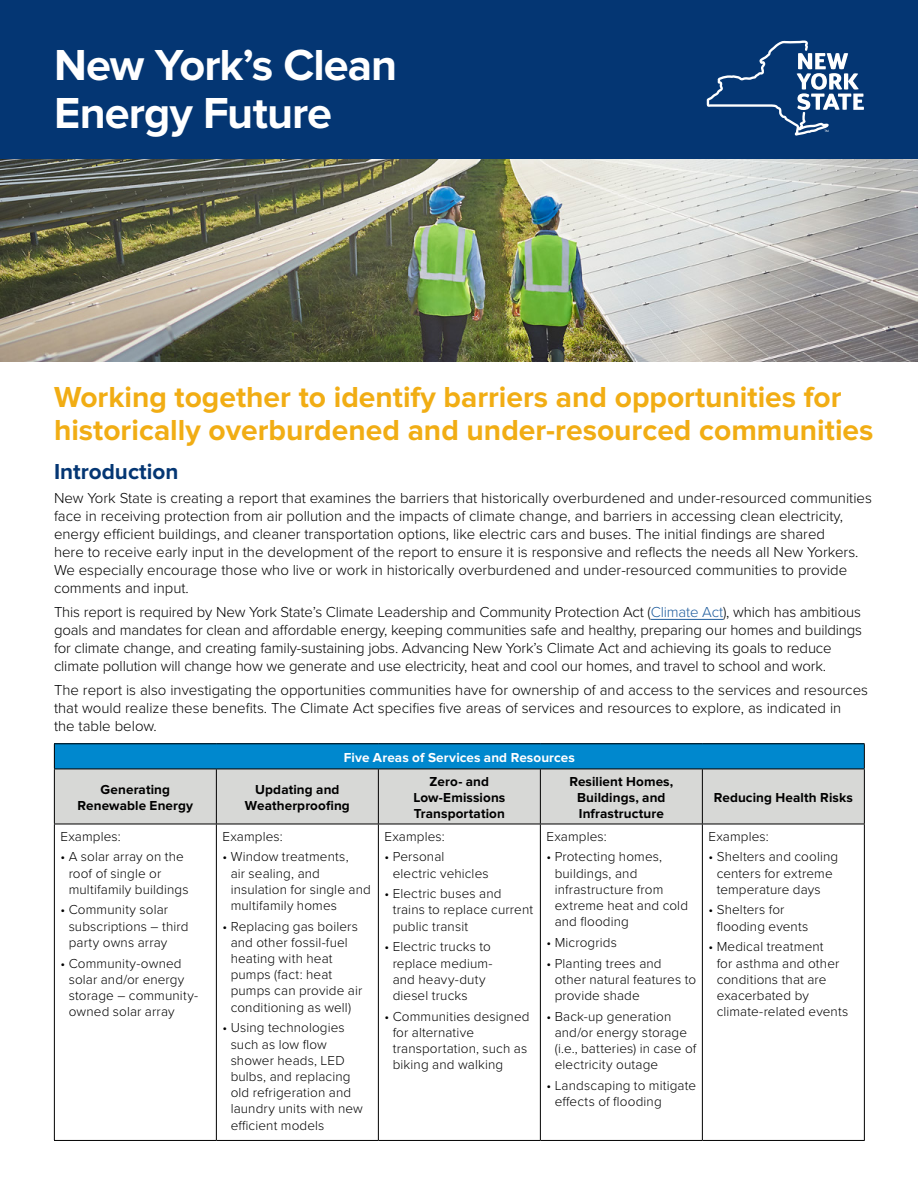
<style>
.page{position:relative;width:918px;height:1188px;background:#fff}
.page>*{position:absolute;margin:0;border:0;box-sizing:border-box;transform-origin:0 0}
.t1{font:700 45px/48px "Proxima Nova";letter-spacing:-.02em;color:#fff}
.Headline{font:700 30px/33px "Proxima Nova";color:#f1ad14}
.Sub_1_-_Match_Header{font:700 22.5px "Proxima Nova";color:#043673}
.Body{font:300 15px/18px "Proxima Nova";color:#000}
.Contact_info{font:300 13.5px/16.2px "Proxima Nova";letter-spacing:.01em;color:#000}
.Contact_info-2{font:700 13.5px/16.2px "Proxima Nova";letter-spacing:.01em;color:#000;text-align:center}
.Contact_info-3{font:700 13.5px "Proxima Nova";letter-spacing:.01em;color:#fff}
.s1{color:#215e9e}
</style>
<div class="page">
<div style="left:0;top:0;width:918px;height:160px;background:#043673"></div>
<hr style="left:651px;top:619px;width:72px;height:1px;background:#215e9e">
<div style="left:54px;top:744px;width:810px;height:25px;background:#0088ce"></div>
<div style="left:55px;top:770px;width:809px;height:54px;background:#d7d8d6"></div>
<hr style="left:54px;top:824px;width:162px;height:1px;background:#000">
<hr style="left:216px;top:824px;width:162px;height:1px;background:#000">
<hr style="left:378px;top:824px;width:162px;height:1px;background:#000">
<hr style="left:540px;top:824px;width:162px;height:1px;background:#000">
<hr style="left:702px;top:824px;width:163px;height:1px;background:#000">
<hr style="left:54px;top:743px;width:162px;height:1px;background:#000">
<svg style="left:54px;top:744px;width:1px;height:25px"></svg>
<hr style="left:216px;top:743px;width:162px;height:1px;background:#000">
<hr style="left:378px;top:743px;width:162px;height:1px;background:#000">
<hr style="left:540px;top:743px;width:162px;height:1px;background:#000">
<hr style="left:702px;top:743px;width:163px;height:1px;background:#000">
<svg style="left:864px;top:744px;width:1px;height:25px"></svg>
<hr style="left:54px;top:769px;width:162px;height:1px;background:#000">
<hr style="left:54px;top:769px;width:1px;height:55px;background:#000">
<hr style="left:216px;top:769px;width:162px;height:1px;background:#000">
<hr style="left:216px;top:769px;width:1px;height:55px;background:#000">
<hr style="left:378px;top:769px;width:162px;height:1px;background:#000">
<hr style="left:378px;top:769px;width:1px;height:55px;background:#000">
<hr style="left:540px;top:769px;width:162px;height:1px;background:#000">
<hr style="left:540px;top:769px;width:1px;height:55px;background:#000">
<hr style="left:702px;top:769px;width:163px;height:1px;background:#000">
<hr style="left:702px;top:769px;width:1px;height:55px;background:#000">
<hr style="left:864px;top:769px;width:1px;height:55px;background:#000">
<hr style="left:54px;top:824px;width:1px;height:316px;background:#000">
<hr style="left:216px;top:824px;width:1px;height:316px;background:#000">
<hr style="left:378px;top:824px;width:1px;height:316px;background:#000">
<hr style="left:540px;top:824px;width:1px;height:316px;background:#000">
<hr style="left:702px;top:824px;width:1px;height:316px;background:#000">
<hr style="left:864px;top:824px;width:1px;height:316px;background:#000">
<hr style="left:54px;top:1140px;width:162px;height:1px;background:#000">
<hr style="left:216px;top:1140px;width:162px;height:1px;background:#000">
<hr style="left:378px;top:1140px;width:162px;height:1px;background:#000">
<hr style="left:540px;top:1140px;width:162px;height:1px;background:#000">
<hr style="left:702px;top:1140px;width:163px;height:1px;background:#000">
<svg style="left:707px;top:40px;width:157px;height:96px"></svg>
<img style="left:0;top:160px;width:918px;height:202px">
<h1 class="t1" style="left:54px;top:42px;width:345px">New York’s Clean<br>Energy Future</h1>
<p class="Headline" style="left:54px;top:382px;width:821px">Working together to identify barriers and opportunities for historically overburdened and under-resourced communities</p>
<p class="Sub_1_-_Match_Header" style="left:54px;top:459px;width:126px">Introduction</p>
<p class="Body" style="left:54px;top:489px;width:819px">New York State is creating a report that examines the barriers that historically overburdened and under-resourced communities face in receiving protection from air pollution and the impacts of climate change, and barriers in accessing clean electricity, energy efficient buildings, and cleaner transportation options, like electric cars and buses. The initial findings are shared<br>here to receive early input in the development of the report to ensure it is responsive and reflects the needs all New Yorkers.<br>We especially encourage those who live or work in historically overburdened and under-resourced communities to provide comments and input.</p>
<p class="Body" style="left:54px;top:603px;width:808px">This report is required by New York State’s Climate Leadership and Community Protection Act (<span class="s1">Climate Act</span>), which has ambitious</p>
<p class="Body" style="left:54px;top:621px;width:810px">goals and mandates for clean and affordable energy, keeping communities safe and healthy, preparing our homes and buildings for climate change, and creating family-sustaining jobs. Advancing New York’s Climate Act and achieving its goals to reduce climate pollution will change how we generate and use electricity, heat and cool our homes, and travel to school and work.</p>
<p class="Body" style="left:54px;top:681px;width:816px">The report is also investigating the opportunities communities have for ownership of and access to the services and resources that would realize these benefits. The Climate Act specifies five areas of services and resources to explore, as indicated in<br>the table below.</p>
<p class="Contact_info-3" style="left:344px;top:749px;width:233px">Five Areas of Services and Resources</p>
<p class="Contact_info-2" style="left:78px;top:781px;width:117px">Generating<br>Renewable Energy</p>
<p class="Contact_info-2" style="left:245px;top:781px;width:106px">Updating and<br>Weatherproofing</p>
<p class="Contact_info-2" style="left:413px;top:773px;width:94px">Zero- and<br>Low-Emissions<br>Transportation</p>
<p class="Contact_info-2" style="left:569px;top:773px;width:106px">Resilient Homes,<br>Buildings, and<br>Infrastructure</p>
<p class="Contact_info-2" style="left:714px;top:790px;width:141px">Reducing Health Risks</p>
<p class="Contact_info" style="left:60px;top:827px;width:62px">Examples:</p>
<p class="Contact_info" style="left:69px;top:848px;width:121px;text-indent:-8px">• A solar array on the roof of single or multifamily buildings</p>
<p class="Contact_info" style="left:69px;top:901px;width:121px;text-indent:-8px">• Community solar subscriptions – third party owns array</p>
<p class="Contact_info" style="left:69px;top:954px;width:131px;text-indent:-8px">• Community-owned solar and/or energy storage – community&shy;owned solar array</p>
<p class="Contact_info" style="left:222px;top:827px;width:62px">Examples:</p>
<p class="Contact_info" style="left:231px;top:848px;width:142px;text-indent:-8px">• Window treatments,<br>air sealing, and insulation for single and multifamily homes</p>
<p class="Contact_info" style="left:231px;top:917px;width:133px;text-indent:-8px">• Replacing gas boilers and other fossil-fuel heating with heat pumps (fact: heat pumps can provide air conditioning as well)</p>
<p class="Contact_info" style="left:231px;top:1019px;width:134px;text-indent:-8px">• Using technologies such as low flow shower heads, LED bulbs, and replacing old refrigeration and laundry units with new efficient models</p>
<p class="Contact_info" style="left:384px;top:827px;width:62px">Examples:</p>
<p class="Contact_info" style="left:393px;top:848px;width:97px;text-indent:-8px">• Personal electric vehicles</p>
<p class="Contact_info" style="left:393px;top:885px;width:142px;text-indent:-8px">• Electric buses and trains to replace current public transit</p>
<p class="Contact_info" style="left:393px;top:938px;width:101px;text-indent:-8px">• Electric trucks to replace medium&shy;and heavy-duty diesel trucks</p>
<p class="Contact_info" style="left:393px;top:1007px;width:138px;text-indent:-8px">• Communities designed for alternative transportation, such as biking and walking</p>
<p class="Contact_info" style="left:546px;top:827px;width:62px">Examples:</p>
<p class="Contact_info" style="left:555px;top:848px;width:135px;text-indent:-8px">• Protecting homes, buildings, and infrastructure from extreme heat and cold and flooding</p>
<p class="Contact_info" style="left:546px;top:934px;width:72px">• Microgrids</p>
<p class="Contact_info" style="left:555px;top:954px;width:143px;text-indent:-8px">• Planting trees and other natural features to provide shade</p>
<p class="Contact_info" style="left:555px;top:1007px;width:143px;text-indent:-8px">• Back-up generation and/or energy storage (i.e., batteries) in case of electricity outage</p>
<p class="Contact_info" style="left:555px;top:1077px;width:143px;text-indent:-8px">• Landscaping to mitigate effects of flooding</p>
<p class="Contact_info" style="left:708px;top:827px;width:62px">Examples:</p>
<p class="Contact_info" style="left:717px;top:848px;width:123px;text-indent:-8px">• Shelters and cooling centers for extreme temperature days</p>
<p class="Contact_info" style="left:717px;top:901px;width:93px;text-indent:-8px">• Shelters for flooding events</p>
<p class="Contact_info" style="left:717px;top:938px;width:133px;text-indent:-8px">• Medical treatment<br>for asthma and other conditions that are exacerbated by climate-related events</p>
</div>
